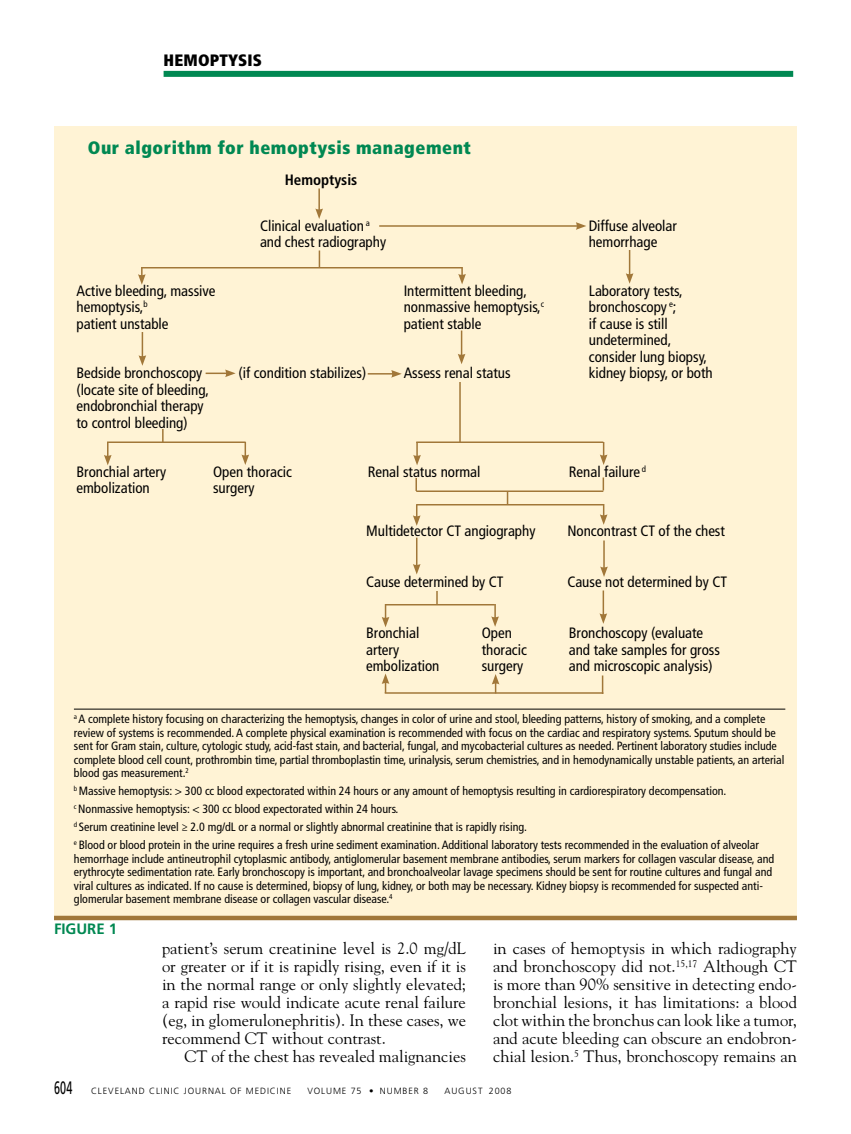
<style>
.page{position:relative;width:851px;height:1134px;background:#fff}
.page>*{position:absolute;margin:0;border:0;box-sizing:border-box;transform-origin:0 0}
.t1{font:900 condensed 18px "Frutiger LT Std";letter-spacing:.03em;color:#008852}
.t2{font:16.5px/18px "Goudy Std";color:#000;text-align:justify}
.t3{font:900 condensed 16.5px "Frutiger LT Std";letter-spacing:.01em;color:#000}
.t4{font:condensed 15px/16.5px "Frutiger LT Std";color:#000}
.t5{font:700 condensed 15px "Frutiger LT Std";color:#000}
.t6{font:700 15px "Frutiger LT Std";color:#008852}
.t7{font:condensed 12px/13.5px "Frutiger LT Std";color:#000}
.t8{font:300 9px "Frutiger LT Std";letter-spacing:.1em;color:#000}
.s1{font-weight:400;font-size:18px}
</style>
<div class="page">
<div style="left:164px;top:71px;width:629px;height:6px;background:#008852"></div>
<div style="left:54px;top:126px;width:742px;height:793px;background:#fff3d5"></div>
<hr style="left:318px;top:189px;width:2px;height:22px;background:#a17739">
<svg style="left:315px;top:208px;width:8px;height:11px"></svg>
<hr style="left:379px;top:225px;width:199px;height:2px;background:#a17739">
<svg style="left:575px;top:222px;width:11px;height:8px"></svg>
<svg style="left:206px;top:369px;width:30px;height:8px"></svg>
<hr style="left:368px;top:373px;width:25px;height:2px;background:#a17739">
<svg style="left:391px;top:370px;width:11px;height:8px"></svg>
<hr style="left:141px;top:267px;width:321px;height:1px;background:#a17739">
<hr style="left:107px;top:441px;width:138px;height:2px;background:#a17739">
<hr style="left:416px;top:441px;width:187px;height:2px;background:#a17739">
<hr style="left:416px;top:490px;width:187px;height:2px;background:#a17739">
<hr style="left:416px;top:504px;width:187px;height:2px;background:#a17739">
<hr style="left:386px;top:604px;width:109px;height:2px;background:#a17739">
<hr style="left:384px;top:692px;width:219px;height:2px;background:#a17739">
<hr style="left:628px;top:250px;width:2px;height:26px;background:#a17739">
<svg style="left:626px;top:273px;width:7px;height:11px"></svg>
<svg style="left:458px;top:267px;width:8px;height:17px"></svg>
<svg style="left:138px;top:268px;width:8px;height:17px"></svg>
<svg style="left:138px;top:332px;width:8px;height:34px"></svg>
<svg style="left:458px;top:331px;width:7px;height:33px"></svg>
<svg style="left:241px;top:442px;width:8px;height:23px"></svg>
<svg style="left:104px;top:443px;width:8px;height:22px"></svg>
<svg style="left:600px;top:442px;width:7px;height:23px"></svg>
<svg style="left:413px;top:442px;width:8px;height:23px"></svg>
<svg style="left:413px;top:504px;width:7px;height:22px"></svg>
<svg style="left:599px;top:504px;width:8px;height:21px"></svg>
<svg style="left:413px;top:538px;width:7px;height:36px"></svg>
<svg style="left:382px;top:604px;width:7px;height:23px"></svg>
<svg style="left:491px;top:604px;width:8px;height:23px"></svg>
<hr style="left:602px;top:590px;width:2px;height:26px;background:#a17739">
<svg style="left:599px;top:613px;width:8px;height:11px"></svg>
<svg style="left:600px;top:540px;width:8px;height:37px"></svg>
<svg style="left:415px;top:478px;width:2px;height:13px"></svg>
<svg style="left:602px;top:477px;width:2px;height:13px"></svg>
<svg style="left:507px;top:492px;width:1px;height:12px"></svg>
<hr style="left:459px;top:382px;width:1px;height:60px;background:#a17739">
<svg style="left:436px;top:591px;width:2px;height:13px"></svg>
<svg style="left:602px;top:676px;width:1px;height:16px"></svg>
<svg style="left:162px;top:429px;width:2px;height:13px"></svg>
<svg style="left:381px;top:674px;width:8px;height:19px"></svg>
<svg style="left:491px;top:674px;width:8px;height:20px"></svg>
<hr style="left:74px;top:709px;width:711px;height:1px;background:#000">
<hr style="left:54px;top:916px;width:742px;height:4px;background:#a17739">
<svg style="left:318px;top:250px;width:2px;height:17px"></svg>
<h2 class="t3" style="left:164px;top:51px;width:100px">HEMOPTYSIS</h2>
<h1 class="t1" style="left:88px;top:136px;width:384px">Our algorithm for hemoptysis management</h1>
<p class="t5" style="left:285px;top:171px;width:74px">Hemoptysis</p>
<p class="t4" style="left:260px;top:217px;width:111px">Clinical evaluation <sup>a</sup></p>
<p class="t4" style="left:588px;top:217px;width:90px">Diffuse alveolar</p>
<p class="t4" style="left:260px;top:234px;width:128px">and chest radiography</p>
<p class="t4" style="left:588px;top:234px;width:70px">hemorrhage</p>
<p class="t4" style="left:76px;top:282px;width:140px">Active bleeding, massive</p>
<p class="t4" style="left:403px;top:282px;width:125px">Intermittent bleeding,</p>
<p class="t4" style="left:76px;top:299px;width:73px">hemoptysis,<sup>b</sup></p>
<p class="t4" style="left:404px;top:299px;width:142px">nonmassive hemoptysis,<sup>c</sup></p>
<p class="t4" style="left:76px;top:315px;width:94px">patient unstable</p>
<p class="t4" style="left:403px;top:315px;width:79px">patient stable</p>
<p class="t4" style="left:76px;top:365px;width:127px">Bedside bronchoscopy</p>
<p class="t4" style="left:238px;top:365px;width:129px">(if condition stabilizes)</p>
<p class="t4" style="left:403px;top:365px;width:108px">Assess renal status</p>
<p class="t4" style="left:76px;top:381px;width:134px">(locate site of bleeding, endobronchial therapy to control bleeding)</p>
<p class="t4" style="left:589px;top:282px;width:125px">Laboratory tests, bronchoscopy <sup>e</sup>;<br>if cause is still undetermined, consider lung biopsy, kidney biopsy, or both</p>
<p class="t4" style="left:77px;top:463px;width:91px">Bronchial artery</p>
<p class="t4" style="left:213px;top:463px;width:80px">Open thoracic</p>
<p class="t4" style="left:368px;top:463px;width:114px">Renal status normal</p>
<p class="t4" style="left:569px;top:463px;width:79px">Renal failure <sup>d</sup></p>
<p class="t4" style="left:77px;top:480px;width:75px">embolization</p>
<p class="t4" style="left:213px;top:480px;width:43px">surgery</p>
<p class="t4" style="left:366px;top:523px;width:171px">Multidetector CT angiography</p>
<p class="t4" style="left:567px;top:523px;width:159px">Noncontrast CT of the chest</p>
<p class="t4" style="left:366px;top:574px;width:139px">Cause determined by CT</p>
<p class="t4" style="left:567px;top:574px;width:161px">Cause not determined by CT</p>
<p class="t4" style="left:366px;top:625px;width:55px">Bronchial</p>
<p class="t4" style="left:482px;top:625px;width:32px">Open</p>
<p class="t4" style="left:569px;top:625px;width:136px">Bronchoscopy (evaluate</p>
<p class="t4" style="left:366px;top:641px;width:34px">artery</p>
<p class="t4" style="left:482px;top:641px;width:47px">thoracic</p>
<p class="t4" style="left:569px;top:641px;width:153px">and take samples for gross</p>
<p class="t4" style="left:366px;top:658px;width:75px">embolization</p>
<p class="t4" style="left:482px;top:658px;width:43px">surgery</p>
<p class="t4" style="left:569px;top:658px;width:145px">and microscopic analysis)</p>
<p class="t7" style="left:74px;top:712px;width:712px"><sup>a</sup> A complete history focusing on characterizing the hemoptysis, changes in color of urine and stool, bleeding patterns, history of smoking, and a complete review of systems is recommended. A complete physical examination is recommended with focus on the cardiac and respiratory systems. Sputum should be sent for Gram stain, culture, cytologic study, acid-fast stain, and bacterial, fungal, and mycobacterial cultures as needed. Pertinent laboratory studies include complete blood cell count, prothrombin time, partial thromboplastin time, urinalysis, serum chemistries, and in hemodynamically unstable patients, an arterial blood gas measurement.<sup>2</sup></p>
<p class="t7" style="left:74px;top:782px;width:686px;line-height:18px"><sup>b</sup> Massive hemoptysis: &gt; 300 cc blood expectorated within 24 hours or any amount of hemoptysis resulting in cardiorespiratory decompensation.<br><sup>c</sup> Nonmassive hemoptysis: &lt; 300 cc blood expectorated within 24 hours.<br><sup>d</sup> Serum creatinine level ≥ 2.0 mg/dL or a normal or slightly abnormal creatinine that is rapidly rising.<br><sup>e</sup> Blood or blood protein in the urine requires a fresh urine sediment examination. Additional laboratory tests recommended in the evaluation of alveolar</p>
<p class="t7" style="left:74px;top:852px;width:701px">hemorrhage include antineutrophil cytoplasmic antibody, antiglomerular basement membrane antibodies, serum markers for collagen vascular disease, and erythrocyte sedimentation rate. Early bronchoscopy is important, and bronchoalveolar lavage specimens should be sent for routine cultures and fungal and viral cultures as indicated. If no cause is determined, biopsy of lung, kidney, or both may be necessary. Kidney biopsy is recommended for suspected anti&shy;glomerular basement membrane disease or collagen vascular disease.<sup>4</sup></p>
<p class="t6" style="left:54px;top:920px;width:65px">FIGURE 1</p>
<p class="t2" style="left:162px;top:939px;width:305px">patient’s serum creatinine level is 2.0 mg/dL or greater or if it is rapidly rising, even if it is in the normal range or only slightly elevated; a rapid rise would indicate acute renal failure (eg, in glomerulonephritis). In these cases, we recommend CT without contrast.</p>
<h2 class="t2" style="left:185px;top:1047px;width:283px">CT of the chest has revealed malignancies</h2>
<p class="t2" style="left:493px;top:939px;width:305px">in cases of hemoptysis in which radiography and bronchoscopy did not.<sup>15,17</sup> Although CT is more than 90% sensitive in detecting endo&shy;bronchial lesions, it has limitations: a blood clot within the bronchus can look like a tumor, and acute bleeding can obscure an endobron&shy;chial lesion.<sup>5</sup> Thus, bronchoscopy remains an</p>
<p class="t8" style="left:54px;top:1085px;width:239px"><span class="s1">604</span> CLEVELAND CLINIC JOURNAL OF MEDICINE</p>
<p class="t8" style="left:307px;top:1085px;width:122px">VOLUME 75 • NUMBER 8</p>
<p class="t8" style="left:444px;top:1085px;width:69px">AUGUST 2008</p>
</div>
